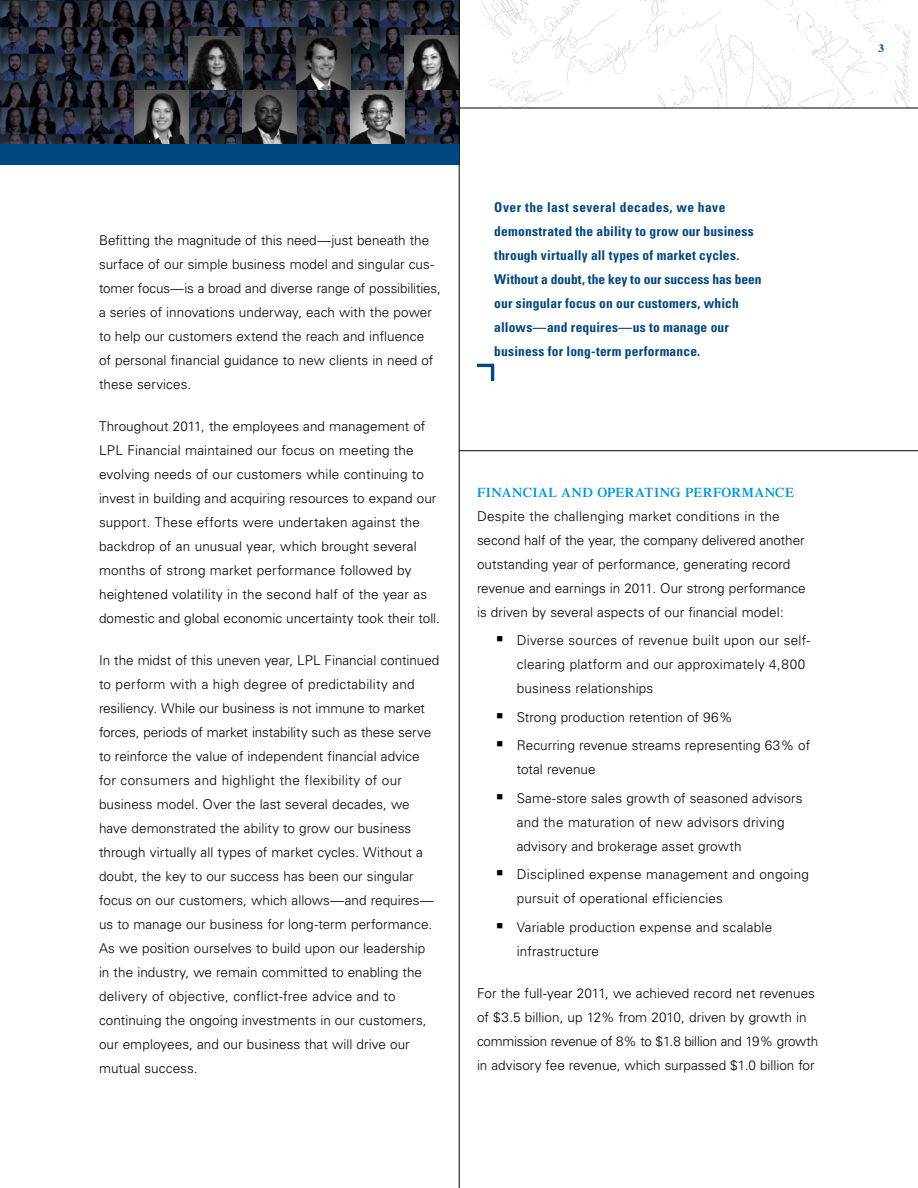
<style>
.page{position:relative;width:918px;height:1188px;background:#fff}
.page>*{position:absolute;margin:0;border:0;box-sizing:border-box;transform-origin:0 0}
.t1{font:300 13.5px/24px "Univers";letter-spacing:.005em;color:#000}
.t2{font:700 condensed 13.5px/24px "Univers";letter-spacing:.015em;color:#00467f}
.t3{font:600 13.5px "Times";letter-spacing:.025em;color:#0096d6}
.t4{font:700 11.25px "Times";color:#00467f}
</style>
<div class="page">
<img style="left:460px;top:0;width:458px;height:108px">
<img style="left:0;top:0;width:459px;height:144px">
<img style="left:189px;top:36px;width:54px;height:54px">
<img style="left:243px;top:90px;width:54px;height:54px">
<img style="left:297px;top:36px;width:54px;height:54px">
<img style="left:405px;top:36px;width:54px;height:54px">
<img style="left:135px;top:90px;width:54px;height:54px">
<img style="left:351px;top:90px;width:54px;height:54px">
<hr style="left:459px;top:108px;width:459px;height:1px;background:#000">
<hr style="left:459px;top:450px;width:459px;height:1px;background:#000">
<hr style="left:459px;top:0;width:1px;height:1188px;background:#000">
<div style="left:0;top:144px;width:459px;height:21px;background:#00467f"></div>
<svg style="left:477px;top:363px;width:18px;height:18px"></svg>
<p class="t1" style="left:99px;top:228px;width:343px">Befitting the magnitude of this need—just beneath the surface of our simple business model and singular cus&shy;tomer focus—is a broad and diverse range of possibilities, a series of innovations underway, each with the power to help our customers extend the reach and influence<br>of personal financial guidance to new clients in need of these services.</p>
<p class="t1" style="left:99px;top:414px;width:342px">Throughout 2011, the employees and management of LPL Financial maintained our focus on meeting the evolving needs of our customers while continuing to invest in building and acquiring resources to expand our support. These efforts were undertaken against the backdrop of an unusual year, which brought several months of strong market performance followed by heightened volatility in the second half of the year as domestic and global economic uncertainty took their toll.</p>
<p class="t1" style="left:99px;top:648px;width:342px">In the midst of this uneven year, LPL Financial continued to perform with a high degree of predictability and resiliency. While our business is not immune to market forces, periods of market instability such as these serve to reinforce the value of independent financial advice for consumers and highlight the flexibility of our business model. Over the last several decades, we have demonstrated the ability to grow our business through virtually all types of market cycles. Without a doubt, the key to our success has been our singular focus on our customers, which allows—and requires— us to manage our business for long-term performance.<br>As we position ourselves to build upon our leadership<br>in the industry, we remain committed to enabling the delivery of objective, conflict-free advice and to continuing the ongoing investments in our customers, our employees, and our business that will drive our mutual success.</p>
<p class="t2" style="left:494px;top:195px;width:269px">Over the last several decades, we have demonstrated the ability to grow our business through virtually all types of market cycles.<br>Without a doubt, the key to our success has been our singular focus on our customers, which allows—and requires—us to manage our business for long-term performance.</p>
<p class="t3" style="left:477px;top:484px;width:319px">FINANCIAL AND OPERATING PERFORMANCE</p>
<p class="t1" style="left:477px;top:504px;width:330px">Despite the challenging market conditions in the second half of the year, the company delivered another outstanding year of performance, generating record revenue and earnings in 2011. Our strong performance is driven by several aspects of our financial model:</p>
<p class="t1" style="left:517px;top:628px;width:295px;text-indent:-20px">■ Diverse sources of revenue built upon our self&shy;clearing platform and our approximately 4,800 business relationships</p>
<p class="t1" style="left:496px;top:705px;width:238px">■ Strong production retention of 96%</p>
<p class="t1" style="left:517px;top:733px;width:295px;text-indent:-20px">■ Recurring revenue streams representing 63% of total revenue</p>
<p class="t1" style="left:517px;top:786px;width:287px;text-indent:-20px">■ Same-store sales growth of seasoned advisors and the maturation of new advisors driving advisory and brokerage asset growth</p>
<p class="t1" style="left:517px;top:862px;width:294px;text-indent:-20px">■ Disciplined expense management and ongoing pursuit of operational efficiencies</p>
<p class="t1" style="left:517px;top:915px;width:257px;text-indent:-20px">■ Variable production expense and scalable infrastructure</p>
<p class="t1" style="left:477px;top:981px;width:343px">For the full-year 2011, we achieved record net revenues of $3.5 billion, up 12% from 2010, driven by growth in commission revenue of 8% to $1.8 billion and 19% growth in advisory fee revenue, which surpassed $1.0 billion for</p>
<p class="t4" style="left:879px;top:42px;width:7px">3</p>
</div>
